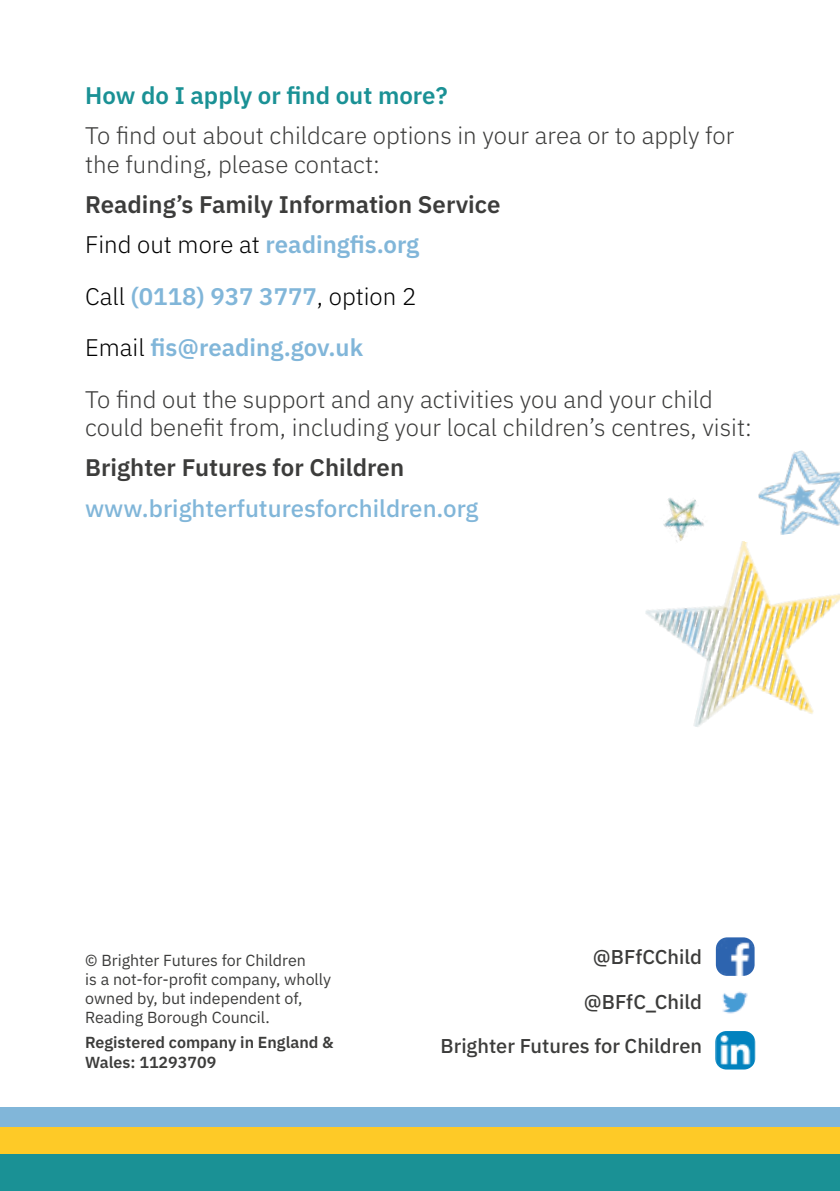
<style>
.page{position:relative;width:840px;height:1191px;background:#fff}
.page>*{position:absolute;margin:0;border:0;box-sizing:border-box;transform-origin:0 0}
.t1{font:300 24px/51.4px "IBM Plex Sans";color:#3c3c3b}
.t2{font:600 24px/40.2px "IBM Plex Sans";color:#3c3c3b}
.t3{font:500 24px "IBM Plex Sans";color:#81b6d9}
.t4{font:600 24px "IBM Plex Sans";color:#1a9195}
.t5{font:500 20px "IBM Plex Sans";color:#3c3c3b}
.t6{font:16px/19.2px "IBM Plex Sans";color:#3c3c3b}
.t7{font:600 16px/19.2px "IBM Plex Sans";color:#3c3c3b}
.s1{font-weight:300;color:#000}
.s2{color:#81b6d9}
.s3{color:#000}
.s4{font-weight:600;color:#81b6d9}
</style>
<div class="page">
<div style="left:0;top:1153px;width:839px;height:38px;background:#1a9195"></div>
<div style="left:0;top:1126px;width:839px;height:27px;background:#feca27"></div>
<div style="left:0;top:1107px;width:839px;height:19px;background:#81b6d9"></div>
<img style="left:715px;top:937px;width:39px;height:39px">
<img style="left:715px;top:1031px;width:40px;height:38px">
<img style="left:722px;top:991px;width:26px;height:23px">
<img style="left:645px;top:541px;width:194px;height:186px">
<img style="left:758px;top:450px;width:81px;height:85px">
<img style="left:652px;top:498px;width:57px;height:46px">
<p class="t4" style="left:85px;top:76px;width:363px">How do I apply or find out more?</p>
<p class="t1" style="left:85px;top:119px;width:650px;line-height:28.8px">To find out about childcare options in your area or to apply for the funding, please contact:</p>
<p class="t2" style="left:85px;top:182px;width:416px">Reading’s Family Information Service<br><span class="s1">Find out more at</span> <span class="s2">readingfis.org</span></p>
<p class="t1" style="left:85px;top:268px;width:629px"><span class="s3">Call</span> <span class="s4">(0118) 937 3777</span><span class="s3">, option 2<br>Email</span> <span class="s4">fis@reading.gov.uk<br></span>To find out the support and any activities you and your child</p>
<p class="t1" style="left:85px;top:400px;width:667px">could benefit from, including your local children’s centres, visit:</p>
<p class="t2" style="left:85px;top:446px;width:320px">Brighter Futures for Children</p>
<p class="t3" style="left:85px;top:489px;width:394px">www.brighterfuturesforchildren.org</p>
<p class="t6" style="left:85px;top:949px;width:247px">© Brighter Futures for Children<br>is a not-for-profit company, wholly owned by, but independent of,<br>Reading Borough Council.</p>
<p class="t7" style="left:85px;top:1031px;width:250px">Registered company in England &amp;<br>Wales: 11293709</p>
<p class="t5" style="left:592px;top:941px;width:111px">@BFfCChild</p>
<p class="t5" style="left:583px;top:986px;width:120px">@BFfC_Child</p>
<p class="t5" style="left:440px;top:1030px;width:263px">Brighter Futures for Children</p>
</div>
